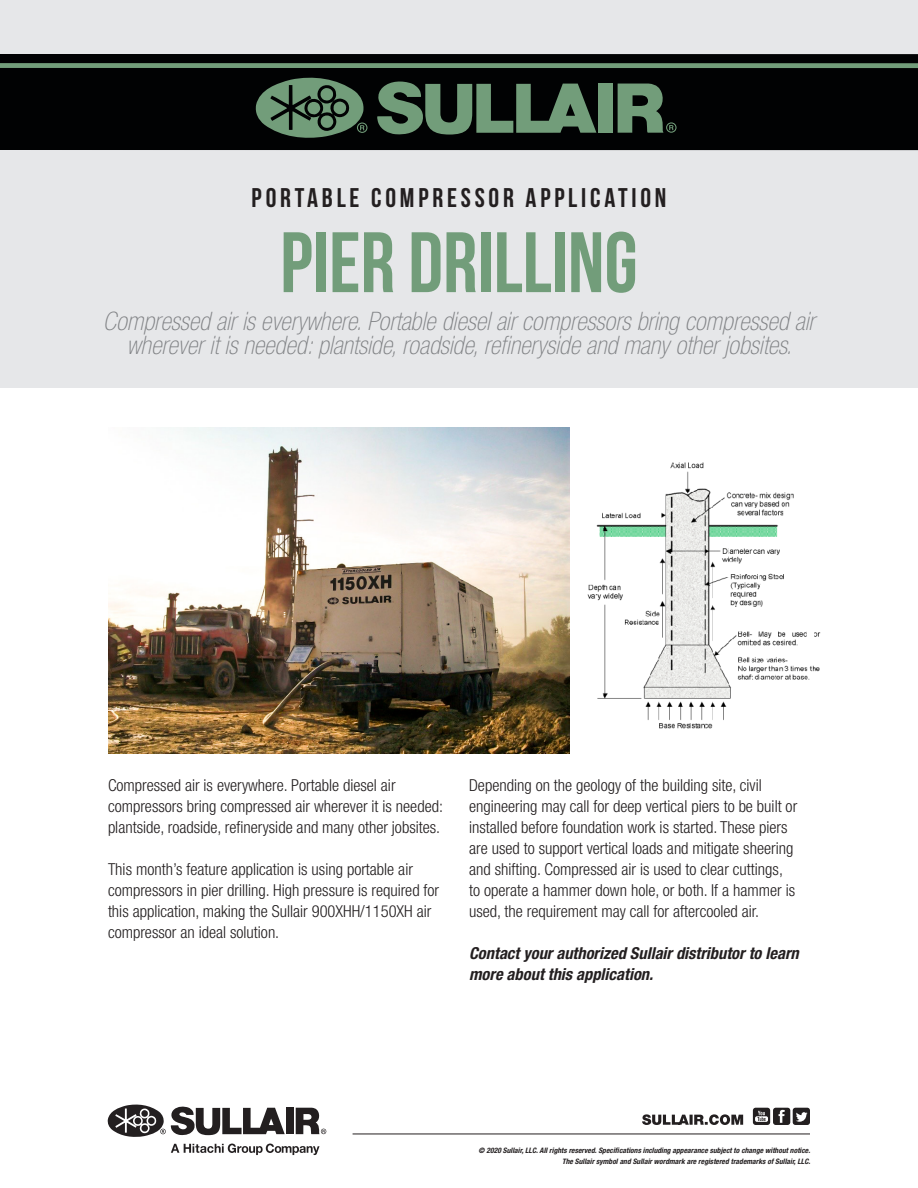
<style>
.page{position:relative;width:918px;height:1188px;background:#fff}
.page>*{position:absolute;margin:0;border:0;box-sizing:border-box;transform-origin:0 0}
.t1{font:700 85.5px "Bebas Neue";color:#729d7a}
.t2{font:700 27px "Bebas Neue";letter-spacing:.14em;color:#231f20}
.t3{font:italic 100 condensed 25.5px/24px "Helvetica Neue LT Std";color:#808285;text-align:center}
.Body_Copy{font:300 condensed 16.5px/21px "Helvetica Neue LT Std";color:#231f20}
.Body_Copy-2{font:italic 700 condensed 16.5px/21px "Helvetica Neue LT Std";color:#231f20}
.t4{font:italic 700 condensed 7.5px "Helvetica Neue LT Std";letter-spacing:.005em;color:#231f20}
</style>
<div class="page">
<div style="left:0;top:0;width:918px;height:387px;background:#e6e7e9"></div>
<div style="left:0;top:63px;width:918px;height:5px;background:#729d7a"></div>
<div style="left:0;top:68px;width:918px;height:82px;background:#010203"></div>
<div style="left:0;top:54px;width:918px;height:9px;background:#010203"></div>
<svg style="left:618px;top:84px;width:59px;height:49px"></svg>
<svg style="left:377px;top:81px;width:219px;height:54px"></svg>
<svg style="left:255px;top:77px;width:112px;height:61px"></svg>
<div style="left:598px;top:84px;width:15px;height:49px;background:#729d7a"></div>
<hr style="left:353px;top:1134px;width:457px;height:1px;background:#231f20">
<svg style="left:753px;top:1108px;width:57px;height:17px"></svg>
<svg style="left:642px;top:1114px;width:101px;height:11px"></svg>
<svg style="left:296px;top:1108px;width:30px;height:26px"></svg>
<svg style="left:107px;top:1104px;width:178px;height:33px"></svg>
<div style="left:286px;top:1108px;width:8px;height:26px;background:#231f20"></div>
<svg style="left:171px;top:1144px;width:149px;height:11px"></svg>
<img style="left:108px;top:427px;width:461px;height:326px">
<img style="left:587px;top:462px;width:234px;height:267px">
<p class="t2" style="left:252px;top:183px;width:416px">PORTABLE COMPRESSOR APPLICATION</p>
<p class="t1" style="left:280px;top:216px;width:359px">PIER DRILLING</p>
<p class="t3" style="left:103px;top:309px;width:713px">Compressed air is everywhere. Portable diesel air compressors bring compressed air wherever it is needed: plantside, roadside, refineryside and many other jobsites.</p>
<p class="Body_Copy" style="left:108px;top:775px;width:336px">Compressed air is everywhere. Portable diesel air compressors bring compressed air wherever it is needed: plantside, roadside, refineryside and many other jobsites.</p>
<p class="Body_Copy" style="left:108px;top:859px;width:333px">This month’s feature application is using portable air compressors in pier drilling. High pressure is required for this application, making the Sullair 900XHH/1150XH air compressor an ideal solution.</p>
<p class="Body_Copy" style="left:469px;top:775px;width:330px">Depending on the geology of the building site, civil engineering may call for deep vertical piers to be built or installed before foundation work is started. These piers are used to support vertical loads and mitigate sheering and shifting. Compressed air is used to clear cuttings, to operate a hammer down hole, or both. If a hammer is used, the requirement may call for aftercooled air.</p>
<p class="Body_Copy-2" style="left:469px;top:943px;width:331px">Contact your authorized Sullair distributor to learn more about this application.</p>
<p class="t4" style="left:479px;top:1146px;width:333px">© 2020 Sullair, LLC. All rights reserved. Specifications including appearance subject to change without notice.</p>
<p class="t4" style="left:562px;top:1156px;width:250px">The Sullair symbol and Sullair wordmark are registered trademarks of Sullair, LLC.</p>
</div>
